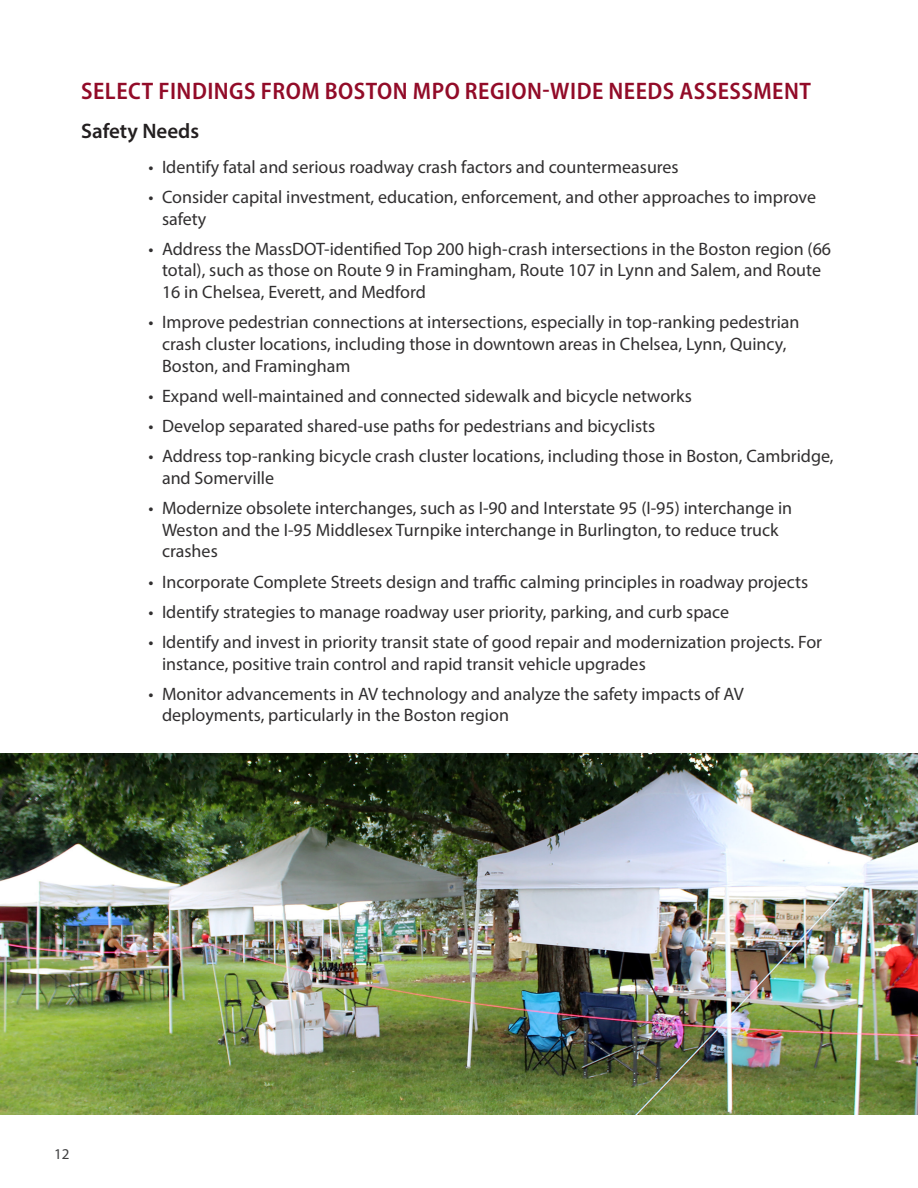
<style>
.page{position:relative;width:918px;height:1188px;background:#fff}
.page>*{position:absolute;margin:0;border:0;box-sizing:border-box;transform-origin:0 0}
.Heading_1{font:600 semi-condensed 24px "Myriad Pro";letter-spacing:.02em;color:#920b28}
.Heading_2{font:600 21px "Myriad Pro";color:#231f20}
.t1{font:18px/21.6px "Myriad Pro";color:#312f30}
.t2{font:15px "Myriad Pro";color:#3e3e3f}
</style>
<div class="page">
<img style="left:0;top:753px;width:918px;height:361px">
<p class="Heading_1" style="left:81px;top:76px;width:731px">SELECT FINDINGS FROM BOSTON MPO REGION-WIDE NEEDS ASSESSMENT</p>
<p class="Heading_2" style="left:81px;top:117px;width:120px">Safety Needs</p>
<p class="t1" style="left:148px;top:156px;width:532px">• Identify fatal and serious roadway crash factors and countermeasures</p>
<p class="t1" style="left:162px;top:186px;width:656px;text-indent:-14px">• Consider capital investment, education, enforcement, and other approaches to improve safety</p>
<p class="t1" style="left:162px;top:238px;width:671px;text-indent:-14px">• Address the MassDOT-identified Top 200 high-crash intersections in the Boston region (66 total), such as those on Route 9 in Framingham, Route 107 in Lynn and Salem, and Route<br>16 in Chelsea, Everett, and Medford</p>
<p class="t1" style="left:162px;top:311px;width:639px;text-indent:-14px">• Improve pedestrian connections at intersections, especially in top-ranking pedestrian crash cluster locations, including those in downtown areas in Chelsea, Lynn, Quincy,<br>Boston, and Framingham</p>
<p class="t1" style="left:148px;top:385px;width:545px">• Expand well-maintained and connected sidewalk and bicycle networks</p>
<p class="t1" style="left:148px;top:415px;width:508px">• Develop separated shared-use paths for pedestrians and bicyclists</p>
<p class="t1" style="left:162px;top:445px;width:673px;text-indent:-14px">• Address top-ranking bicycle crash cluster locations, including those in Boston, Cambridge, and Somerville</p>
<p class="t1" style="left:162px;top:497px;width:632px;text-indent:-14px">• Modernize obsolete interchanges, such as I-90 and Interstate 95 (I-95) interchange in<br>Weston and the I-95 Middlesex Turnpike interchange in Burlington, to reduce truck crashes</p>
<p class="t1" style="left:148px;top:570px;width:661px">• Incorporate Complete Streets design and traffic calming principles in roadway projects</p>
<p class="t1" style="left:148px;top:601px;width:582px">• Identify strategies to manage roadway user priority, parking, and curb space</p>
<p class="t1" style="left:162px;top:631px;width:662px;text-indent:-14px">• Identify and invest in priority transit state of good repair and modernization projects. For instance, positive train control and rapid transit vehicle upgrades</p>
<p class="t1" style="left:162px;top:683px;width:583px;text-indent:-14px">• Monitor advancements in AV technology and analyze the safety impacts of AV deployments, particularly in the Boston region</p>
<p class="t2" style="left:54px;top:1144px;width:17px">12</p>
</div>
